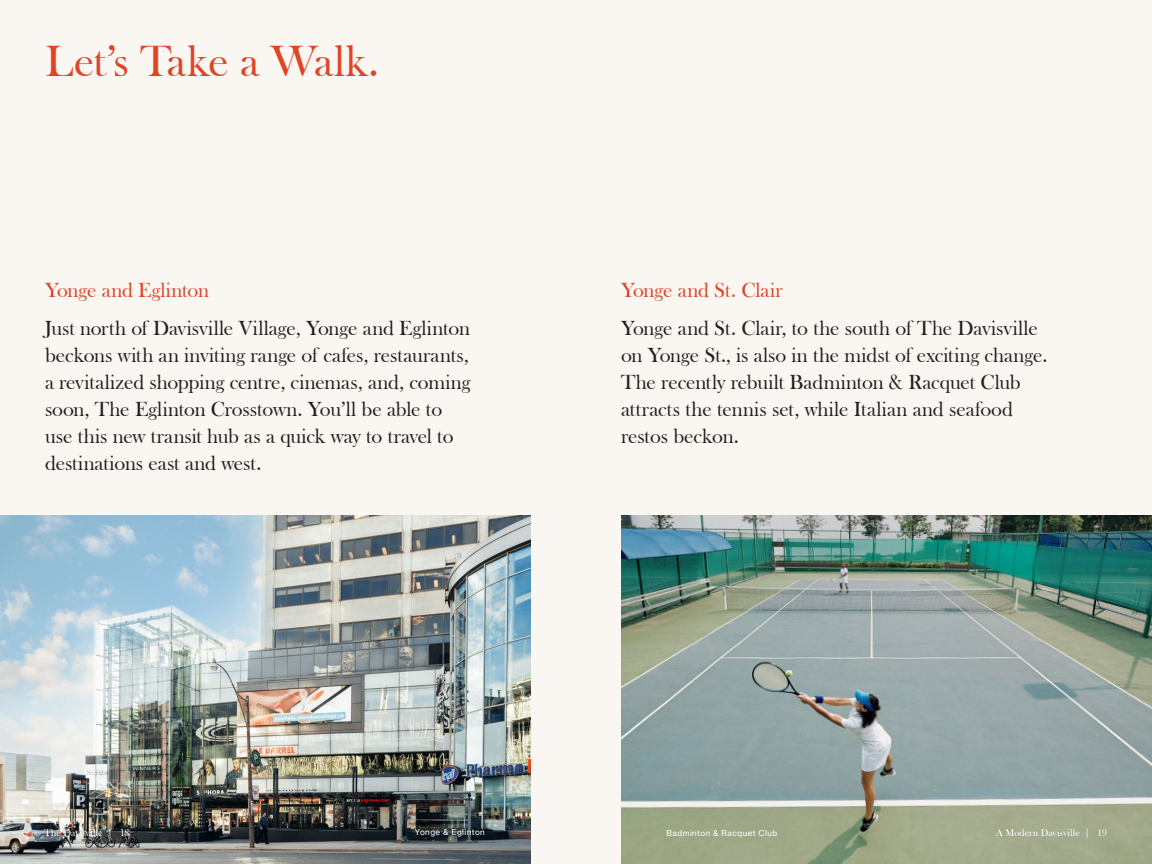
<style>
.page{position:relative;width:1152px;height:864px;background:#fff}
.page>*{position:absolute;margin:0;border:0;box-sizing:border-box;transform-origin:0 0}
.t1{font:45px "Bask Old Face";letter-spacing:-.005em;color:#df4425}
.t2{font:21px/27px "Bask Old Face";letter-spacing:-.005em;color:#231f20}
.t3{font:21px "Bask Old Face";color:#df4425}
.t4{font:10px "Bask Old Face";letter-spacing:.005em;color:#fff}
.t5{font:8px "N Haas Grotesk TX Pro 55 Rg";letter-spacing:.065em;color:#fff}
</style>
<div class="page">
<div style="left:0;top:0;width:576px;height:864px;background:#faf7f3"></div>
<div style="left:576px;top:0;width:576px;height:864px;background:#faf7f3"></div>
<img style="left:0;top:515px;width:530px;height:349px">
<img style="left:621px;top:515px;width:531px;height:349px">
<p class="t1" style="left:46px;top:36px;width:335px">Let’s Take a Walk.</p>
<p class="t3" style="left:45px;top:278px;width:165px">Yonge and Eglinton</p>
<p class="t3" style="left:621px;top:278px;width:163px">Yonge and St. Clair</p>
<p class="t2" style="left:45px;top:315px;width:427px">Just north of Davisville Village, Yonge and Eglinton beckons with an inviting range of cafes, restaurants, a revitalized shopping centre, cinemas, and, coming soon, The Eglinton Crosstown. You’ll be able to use this new transit hub as a quick way to travel to destinations east and west.</p>
<p class="t2" style="left:621px;top:315px;width:428px">Yonge and St. Clair, to the south of The Davisville on Yonge St., is also in the midst of exciting change.<br>The recently rebuilt Badminton &amp; Racquet Club attracts the tennis set, while Italian and seafood restos beckon.</p>
<p class="t4" style="left:44px;top:827px;width:87px">The Davisville | 18</p>
<p class="t5" style="left:415px;top:827px;width:72px">Yonge &amp; Eglinton</p>
<p class="t5" style="left:666px;top:828px;width:112px">Badminton &amp; Racquet Club</p>
<p class="t4" style="left:996px;top:827px;width:112px">A Modern Davisville | 19</p>
</div>
